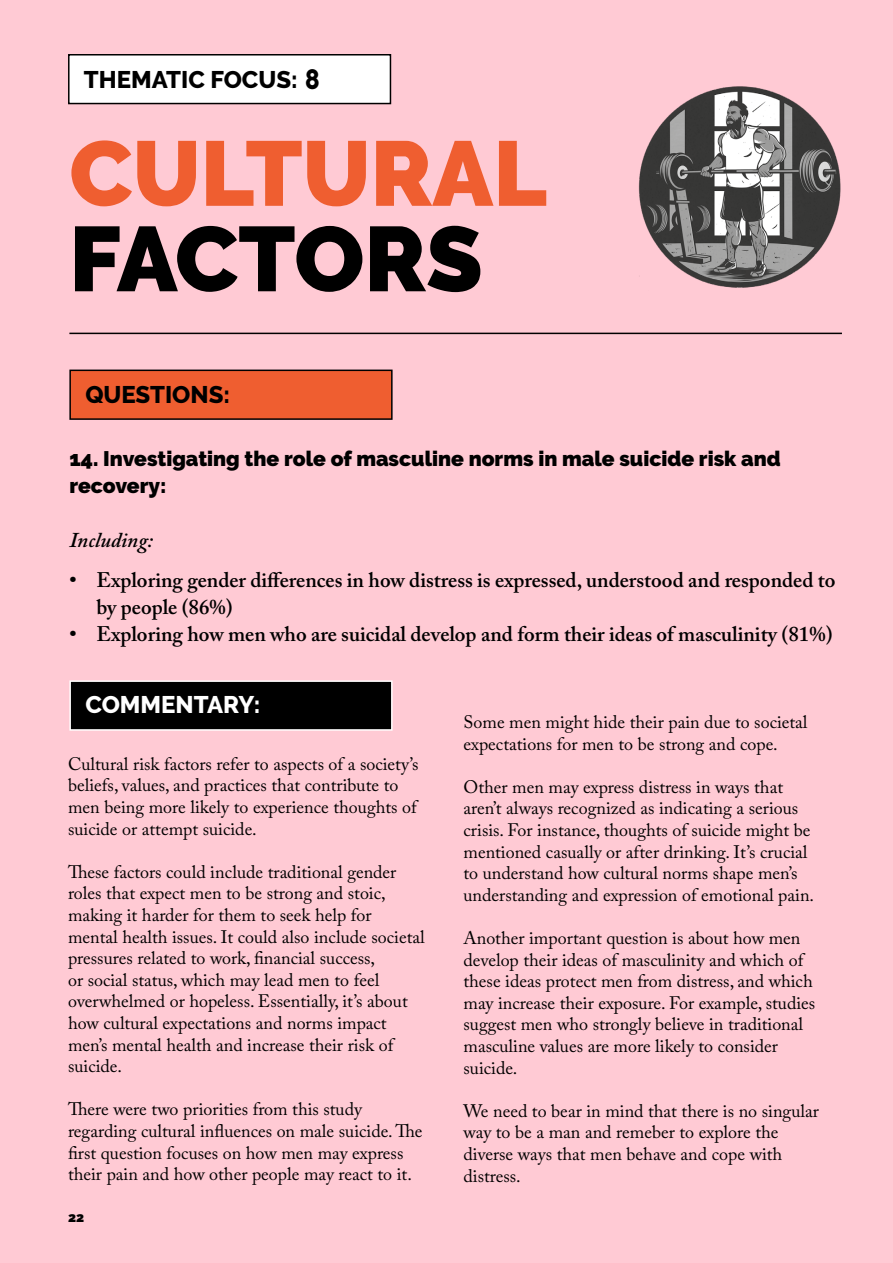
<style>
.page{position:relative;width:893px;height:1263px;background:#ffcad4}
.page>*{position:absolute;margin:0;border:0;box-sizing:border-box;transform-origin:0 0}
.t1{font:900 91.5px "Raleway";color:#ef5e30}
.t2{font:900 91.5px "Raleway";letter-spacing:-.005em;color:#000}
.t3{font:800 24px "Raleway";color:#000}
.t4{font:800 24px "Raleway";color:#fff}
.t5{font:600 21px/27px "Adobe Caslon Pro";color:#000}
.t6{font:900 21px/27px "Raleway";color:#000}
.t7{font:italic 600 21px "Adobe Caslon Pro";color:#000}
.t8{font:18px/21.6px "Adobe Caslon Pro";color:#000}
.t9{font:900 13.5px "Raleway";color:#000}
.s1{font-size:28.05px}
</style>
<div class="page">
<hr style="left:69px;top:333px;width:773px;height:1px;background:#000">
<div style="left:69px;top:370px;width:324px;height:50px;background:#ef5e30;border:2px solid #000"></div>
<div style="left:69px;top:680px;width:324px;height:51px;background:#000;border:2px solid #fff"></div>
<div style="left:68px;top:54px;width:323px;height:50px;background:#fff;border:2px solid #000"></div>
<img style="left:638px;top:86px;width:203px;height:202px">
<h2 class="t3" style="left:84px;top:66px;width:237px">THEMATIC FOCUS: <span class="s1">8</span></h2>
<h1 class="t1" style="left:69px;top:121px;width:479px">CULTURAL</h1>
<h1 class="t2" style="left:69px;top:206px;width:415px">FACTORS</h1>
<h2 class="t3" style="left:85px;top:381px;width:146px">QUESTIONS:</h2>
<p class="t6" style="left:69px;top:445px;width:713px">14. Investigating the role of masculine norms in male suicide risk and recovery:</p>
<p class="t7" style="left:69px;top:527px;width:85px">Including:</p>
<p class="t5" style="left:96px;top:566px;width:741px;text-indent:-27px">• Exploring gender differences in how distress is expressed, understood and responded to by people (86%)</p>
<p class="t5" style="left:69px;top:620px;width:765px">• Exploring how men who are suicidal develop and form their ideas of masculinity (81%)</p>
<h2 class="t4" style="left:85px;top:691px;width:177px">COMMENTARY:</h2>
<p class="t8" style="left:68px;top:753px;width:352px">Cultural risk factors refer to aspects of a society’s beliefs, values, and practices that contribute to men being more likely to experience thoughts of suicide or attempt suicide.</p>
<p class="t8" style="left:68px;top:861px;width:358px">These factors could include traditional gender roles that expect men to be strong and stoic, making it harder for them to seek help for mental health issues. It could also include societal pressures related to work, financial success,<br>or social status, which may lead men to feel overwhelmed or hopeless. Essentially, it’s about how cultural expectations and norms impact men’s mental health and increase their risk of suicide.</p>
<p class="t8" style="left:68px;top:1098px;width:356px">There were two priorities from this study regarding cultural influences on male suicide. The first question focuses on how men may express their pain and how other people may react to it.</p>
<p class="t9" style="left:68px;top:1209px;width:18px">22</p>
<p class="t8" style="left:463px;top:711px;width:346px">Some men might hide their pain due to societal expectations for men to be strong and cope.</p>
<p class="t8" style="left:463px;top:776px;width:352px">Other men may express distress in ways that aren’t always recognized as indicating a serious crisis. For instance, thoughts of suicide might be mentioned casually or after drinking. It’s crucial to understand how cultural norms shape men’s understanding and expression of emotional pain.</p>
<p class="t8" style="left:463px;top:927px;width:353px">Another important question is about how men develop their ideas of masculinity and which of these ideas protect men from distress, and which may increase their exposure. For example, studies suggest men who strongly believe in traditional masculine values are more likely to consider suicide.</p>
<p class="t8" style="left:463px;top:1100px;width:357px">We need to bear in mind that there is no singular way to be a man and remeber to explore the diverse ways that men behave and cope with distress.</p>
</div>
